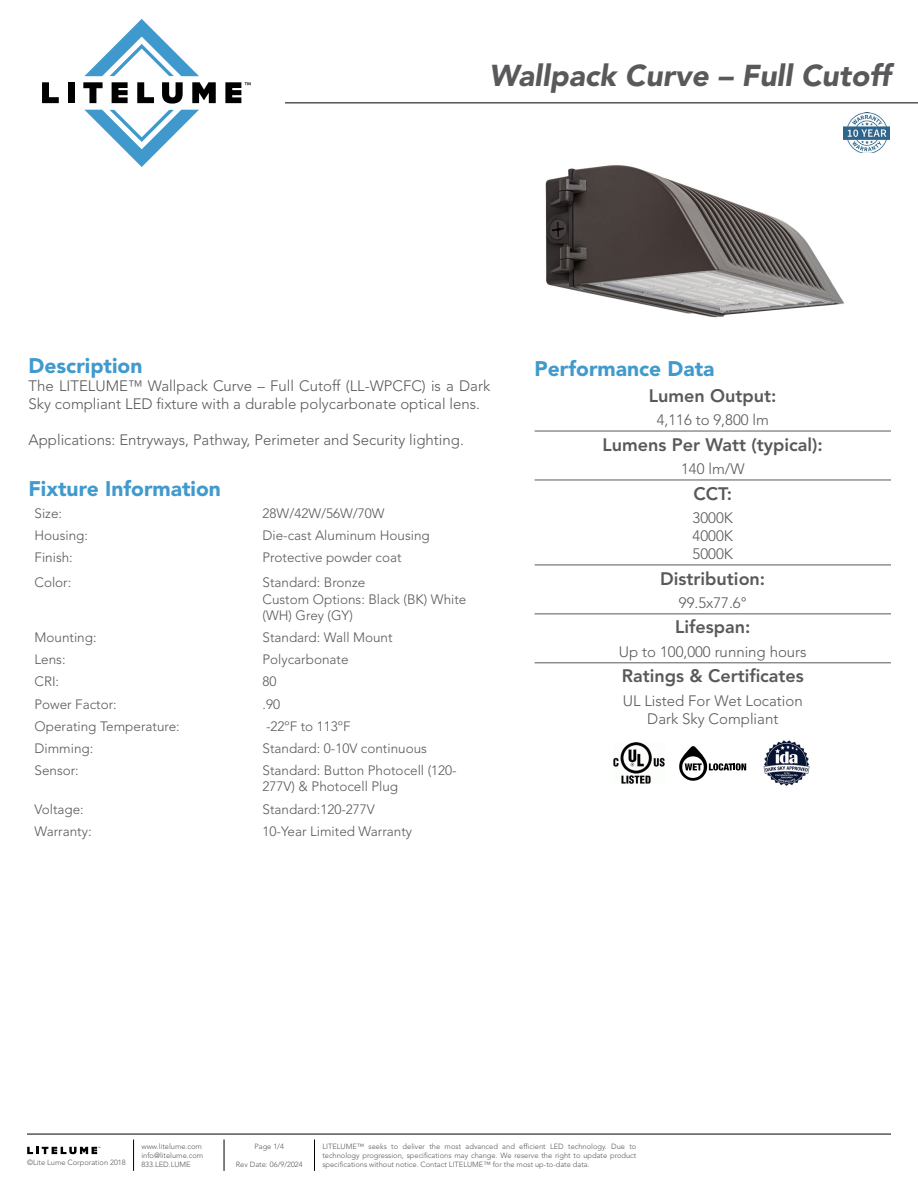
<style>
.page{position:relative;width:918px;height:1188px;background:#fff}
.page>*{position:absolute;margin:0;border:0;box-sizing:border-box;transform-origin:0 0}
.t1{font:italic 900 30px "Avenir LT Std";color:#59595c}
.t2{font:900 21px "Avenir LT Std";color:#419acd}
.t3{font:800 18px "Avenir LT Std";color:#59595c}
.t4{font:300 15px/18px "Avenir LT Std";color:#59595c}
.t5{font:300 13.5px/16.2px "Avenir LT Std";color:#59595c}
.t6{font:300 7.5px/9px "Avenir LT Std";color:#59595c;text-align:justify}
</style>
<div class="page">
<hr style="left:27px;top:1134px;width:864px;height:1px;background:#000">
<hr style="left:285px;top:103px;width:633px;height:1px;background:#000">
<hr style="left:133px;top:1140px;width:1px;height:31px;background:#000">
<hr style="left:224px;top:1140px;width:1px;height:31px;background:#000">
<hr style="left:314px;top:1140px;width:1px;height:31px;background:#000">
<svg style="left:27px;top:1147px;width:73px;height:7px"></svg>
<svg style="left:42px;top:82px;width:17px;height:21px"></svg>
<div style="left:68px;top:82px;width:7px;height:21px;background:#000"></div>
<svg style="left:83px;top:82px;width:20px;height:21px"></svg>
<svg style="left:112px;top:82px;width:16px;height:21px"></svg>
<svg style="left:137px;top:82px;width:17px;height:21px"></svg>
<svg style="left:162px;top:82px;width:21px;height:22px"></svg>
<svg style="left:192px;top:82px;width:24px;height:21px"></svg>
<svg style="left:84px;top:19px;width:115px;height:57px"></svg>
<svg style="left:85px;top:110px;width:114px;height:57px"></svg>
<svg style="left:225px;top:82px;width:26px;height:21px"></svg>
<hr style="left:535px;top:431px;width:356px;height:1px;background:#59595c">
<hr style="left:535px;top:480px;width:356px;height:1px;background:#59595c">
<hr style="left:535px;top:565px;width:356px;height:1px;background:#59595c">
<hr style="left:535px;top:614px;width:356px;height:1px;background:#59595c">
<hr style="left:535px;top:663px;width:356px;height:1px;background:#59595c">
<img style="left:613px;top:742px;width:52px;height:42px">
<svg style="left:679px;top:746px;width:67px;height:35px"></svg>
<img style="left:763px;top:740px;width:47px;height:46px">
<img style="left:545px;top:165px;width:299px;height:153px">
<img style="left:843px;top:112px;width:46px;height:41px">
<h1 class="t1" style="left:489px;top:57px;width:403px">Wallpack Curve – Full Cutoff</h1>
<h2 class="t2" style="left:29px;top:353px;width:115px">Description</h2>
<p class="t4" style="left:29px;top:377px;width:463px">The LITELUME™ Wallpack Curve – Full Cutoff (LL-WPCFC) is a Dark<br>Sky compliant LED fixture with a durable polycarbonate optical lens.</p>
<p class="t4" style="left:29px;top:431px;width:437px">Applications: Entryways, Pathway, Perimeter and Security lighting.</p>
<h2 class="t2" style="left:29px;top:476px;width:194px">Fixture Information</h2>
<p class="t5" style="left:35px;top:505px;width:29px">Size:</p>
<p class="t5" style="left:263px;top:505px;width:124px">28W/42W/56W/70W</p>
<p class="t5" style="left:35px;top:527px;width:55px">Housing:</p>
<p class="t5" style="left:263px;top:527px;width:169px">Die-cast Aluminum Housing</p>
<p class="t5" style="left:35px;top:550px;width:40px">Finish:</p>
<p class="t5" style="left:263px;top:550px;width:141px">Protective powder coat</p>
<p class="t5" style="left:35px;top:575px;width:38px">Color:</p>
<p class="t5" style="left:263px;top:575px;width:205px">Standard: Bronze<br>Custom Options: Black (BK) White (WH) Grey (GY)</p>
<p class="t5" style="left:35px;top:629px;width:64px">Mounting:</p>
<p class="t5" style="left:263px;top:629px;width:132px">Standard: Wall Mount</p>
<p class="t5" style="left:35px;top:652px;width:33px">Lens:</p>
<p class="t5" style="left:263px;top:652px;width:88px">Polycarbonate</p>
<p class="t5" style="left:35px;top:674px;width:26px">CRI:</p>
<p class="t5" style="left:263px;top:674px;width:16px">80</p>
<p class="t5" style="left:35px;top:696px;width:84px">Power Factor:</p>
<p class="t5" style="left:263px;top:696px;width:19px">.90</p>
<p class="t5" style="left:35px;top:718px;width:147px">Operating Temperature:</p>
<p class="t5" style="left:266px;top:718px;width:86px">-22ºF to 113ºF</p>
<p class="t5" style="left:35px;top:740px;width:60px">Dimming:</p>
<p class="t5" style="left:263px;top:740px;width:166px">Standard: 0-10V continuous</p>
<p class="t5" style="left:35px;top:763px;width:46px">Sensor:</p>
<p class="t5" style="left:263px;top:763px;width:196px">Standard: Button Photocell (120-<br>277V) &amp; Photocell Plug</p>
<p class="t5" style="left:35px;top:801px;width:51px">Voltage:</p>
<p class="t5" style="left:263px;top:801px;width:114px">Standard:120-277V</p>
<p class="t5" style="left:35px;top:823px;width:59px">Warranty:</p>
<p class="t5" style="left:263px;top:823px;width:151px">10-Year Limited Warranty</p>
<h2 class="t2" style="left:535px;top:356px;width:181px">Performance Data</h2>
<h3 class="t3" style="left:649px;top:385px;width:129px">Lumen Output:</h3>
<p class="t4" style="left:657px;top:411px;width:114px">4,116 to 9,800 lm</p>
<h3 class="t3" style="left:603px;top:434px;width:222px">Lumens Per Watt (typical):</h3>
<p class="t4" style="left:681px;top:460px;width:65px">140 lm/W</p>
<h3 class="t3" style="left:693px;top:483px;width:40px">CCT:</h3>
<p class="t4" style="left:693px;top:509px;width:42px;text-align:justify">3000K 4000K 5000K</p>
<h3 class="t3" style="left:660px;top:568px;width:107px">Distribution:</h3>
<p class="t4" style="left:679px;top:594px;width:69px">99.5x77.6°</p>
<h3 class="t3" style="left:675px;top:617px;width:77px">Lifespan:</h3>
<p class="t4" style="left:619px;top:643px;width:189px">Up to 100,000 running hours</p>
<h3 class="t3" style="left:622px;top:666px;width:184px">Ratings &amp; Certificates</h3>
<p class="t4" style="left:623px;top:692px;width:182px;text-align:center">UL Listed For Wet Location<br>Dark Sky Compliant</p>
<p class="t6" style="left:141px;top:1142px;width:63px;text-align:left">www.litelume.com info@litelume.com<br>833.LED.LUME</p>
<p class="t6" style="left:255px;top:1142px;width:31px">Page 1/4</p>
<p class="t6" style="left:27px;top:1158px;width:100px">©Lite Lume Corporation 2018</p>
<p class="t6" style="left:236px;top:1160px;width:68px">Rev Date: 06/9/2024</p>
<p class="t6" style="left:322px;top:1142px;width:316px">LITELUME™ seeks to deliver the most advanced and efficient LED technology. Due to technology progression, specifications may change. We reserve the right to update product specifications without notice. Contact LITELUME™ for the most up-to-date data.</p>
</div>
